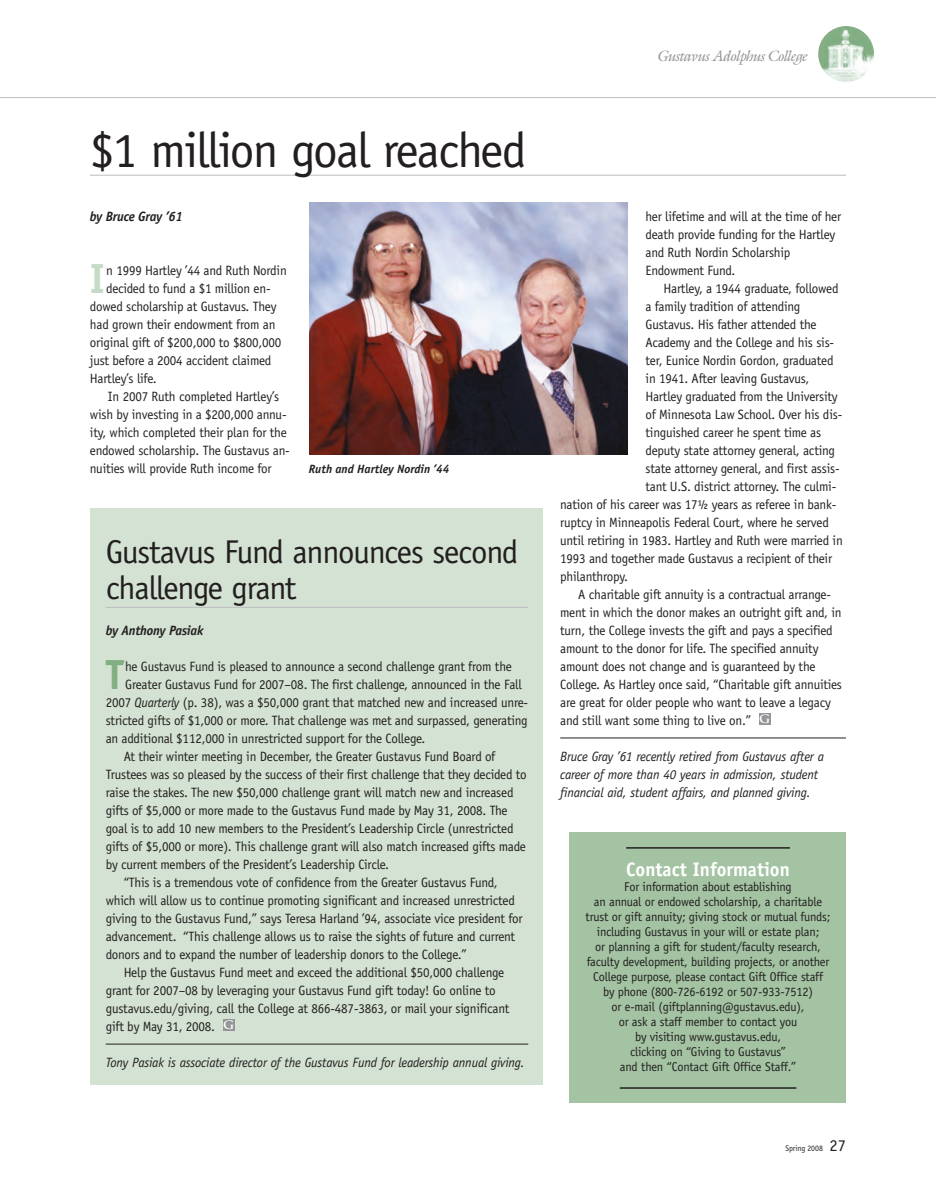
<style>
.page{position:relative;width:936px;height:1193px;background:#fff}
.page>*{position:absolute;margin:0;border:0;box-sizing:border-box;transform-origin:0 0}
.t1{font:49.5px "Officina Sans";letter-spacing:-.035em;color:#231f20}
.t2{font:700 42.15px "Officina Sans";color:#c6dbc6}
.t3{font:700 42.15px "Officina Sans";color:#82af82}
.t4{font:33px/36px "Officina Sans";letter-spacing:-.035em;color:#231f20}
.t5{font:700 19.5px "Officina Sans";color:#fff}
.t6{font:italic 15px "Galliard";letter-spacing:-.045em;color:#939598}
.t7{font:13.5px/18px "Officina Sans";letter-spacing:-.015em;color:#231f20}
.t8{font:italic 13.5px/18px "Officina Sans";letter-spacing:-.015em;color:#231f20}
.t9{font:italic 700 13.5px "Officina Sans";letter-spacing:-.015em;color:#231f20}
.t10{font:12.75px/15px "Officina Sans";letter-spacing:-.015em;color:#231f20;text-align:center}
.t11{font:italic 700 12px "Officina Sans";color:#231f20}
.t12{font:700 11.4px "Trajan";color:#fff;scale:1.1 1}
.t13{font:8.25px "Officina Sans";color:#231f20;scale:.95 1}
.s1{font-style:italic}
.s2{font-size:16.5px}
</style>
<div class="page">
<img style="left:818px;top:26px;width:56px;height:56px;border-radius:50%">
<hr style="left:0;top:97px;width:936px;height:1px;background:#bcbdc0">
<hr style="left:560px;top:737px;width:286px;height:1px;background:#231f20">
<div style="left:759px;top:713px;width:12px;height:11px;background:#939598"></div>
<hr style="left:90px;top:175px;width:756px;height:1px;background:#bcbdc0">
<img style="left:309px;top:203px;width:319px;height:252px">
<div style="left:90px;top:508px;width:452px;height:576px;background:#d3e2d2"></div>
<hr style="left:106px;top:1043px;width:422px;height:1px;background:#231f20">
<div style="left:223px;top:1019px;width:12px;height:11px;background:#939598"></div>
<hr style="left:106px;top:607px;width:422px;height:1px;background:#bcbdc0">
<div style="left:569px;top:832px;width:277px;height:270px;background:#a3c3a2"></div>
<hr style="left:626px;top:847px;width:164px;height:1px;background:#231f20">
<hr style="left:620px;top:1087px;width:176px;height:1px;background:#231f20">
<h1 class="t1" style="left:90px;top:131px;width:438px">$1 million goal reached</h1>
<p class="t9" style="left:90px;top:211px;width:94px">by Bruce Gray ’61</p>
<h2 class="t2" style="left:90px;top:262px;width:17px">I</h2>
<p class="t7" style="left:106px;top:262px;width:182px">n 1999 Hartley ’44 and Ruth Nordin</p>
<p class="t7" style="left:106px;top:280px;width:166px">decided to fund a $1 million en-</p>
<p class="t7" style="left:90px;top:298px;width:188px">dowed scholarship at Gustavus. They</p>
<p class="t7" style="left:90px;top:316px;width:187px">had grown their endowment from an</p>
<p class="t7" style="left:90px;top:334px;width:193px">original gift of $200,000 to $800,000</p>
<p class="t7" style="left:90px;top:352px;width:183px">just before a 2004 accident claimed</p>
<p class="t7" style="left:90px;top:370px;width:68px">Hartley’s life.</p>
<p class="t7" style="left:108px;top:388px;width:173px">In 2007 Ruth completed Hartley’s</p>
<p class="t7" style="left:90px;top:406px;width:198px">wish by investing in a $200,000 annu-</p>
<p class="t7" style="left:90px;top:424px;width:198px">ity, which completed their plan for the</p>
<p class="t7" style="left:90px;top:442px;width:201px">endowed scholarship. The Gustavus an-</p>
<p class="t7" style="left:90px;top:460px;width:183px">nuities will provide Ruth income for</p>
<p class="t11" style="left:309px;top:464px;width:142px">Ruth and Hartley Nordin ’44</p>
<h3 class="t4" style="left:106px;top:536px;width:414px">Gustavus Fund announces second challenge grant</h3>
<p class="t9" style="left:106px;top:625px;width:99px">by Anthony Pasiak</p>
<h2 class="t3" style="left:106px;top:658px;width:20px">T</h2>
<p class="t7" style="left:125px;top:658px;width:388px">he Gustavus Fund is pleased to announce a second challenge grant from the</p>
<p class="t7" style="left:125px;top:676px;width:398px">Greater Gustavus Fund for 2007–08. The first challenge, announced in the Fall</p>
<p class="t7" style="left:106px;top:694px;width:424px">2007 <span class="s1">Quarterly</span> (p. 38), was a $50,000 grant that matched new and increased unre-</p>
<p class="t7" style="left:106px;top:712px;width:424px">stricted gifts of $1,000 or more. That challenge was met and surpassed, generating</p>
<p class="t7" style="left:106px;top:730px;width:321px">an additional $112,000 in unrestricted support for the College.</p>
<p class="t7" style="left:124px;top:748px;width:373px">At their winter meeting in December, the Greater Gustavus Fund Board of</p>
<p class="t7" style="left:106px;top:766px;width:423px">Trustees was so pleased by the success of their first challenge that they decided to</p>
<p class="t7" style="left:106px;top:784px;width:409px">raise the stakes. The new $50,000 challenge grant will match new and increased</p>
<p class="t7" style="left:106px;top:802px;width:404px">gifts of $5,000 or more made to the Gustavus Fund made by May 31, 2008. The</p>
<p class="t7" style="left:106px;top:820px;width:409px">goal is to add 10 new members to the President’s Leadership Circle (unrestricted</p>
<p class="t7" style="left:106px;top:838px;width:422px">gifts of $5,000 or more). This challenge grant will also match increased gifts made</p>
<p class="t7" style="left:106px;top:856px;width:285px">by current members of the President’s Leadership Circle.</p>
<p class="t7" style="left:124px;top:874px;width:376px">“This is a tremendous vote of confidence from the Greater Gustavus Fund,</p>
<p class="t7" style="left:106px;top:892px;width:411px">which will allow us to continue promoting significant and increased unrestricted</p>
<p class="t7" style="left:106px;top:910px;width:418px">giving to the Gustavus Fund,” says Teresa Harland ’94, associate vice president for</p>
<p class="t7" style="left:106px;top:928px;width:411px">advancement. “This challenge allows us to raise the sights of future and current</p>
<p class="t7" style="left:106px;top:946px;width:363px">donors and to expand the number of leadership donors to the College.”</p>
<p class="t7" style="left:124px;top:964px;width:382px">Help the Gustavus Fund meet and exceed the additional $50,000 challenge</p>
<p class="t7" style="left:106px;top:982px;width:391px">grant for 2007–08 by leveraging your Gustavus Fund gift today! Go online to</p>
<p class="t7" style="left:106px;top:1000px;width:405px">gustavus.edu/giving, call the College at 866-487-3863, or mail your significant</p>
<p class="t7" style="left:106px;top:1018px;width:111px">gift by May 31, 2008.</p>
<p class="t8" style="left:106px;top:1054px;width:420px">Tony Pasiak is associate director of the Gustavus Fund for leadership annual giving.</p>
<p class="t12" style="left:223px;top:1018px;width:12px">G</p>
<p class="t6" style="left:657px;top:50px;width:152px">Gustavus Adolphus College</p>
<p class="t7" style="left:646px;top:208px;width:197px">her lifetime and will at the time of her death provide funding for the Hartley and Ruth Nordin Scholarship<br>Endowment Fund.</p>
<p class="t7" style="left:664px;top:280px;width:177px">Hartley, a 1944 graduate, followed</p>
<p class="t7" style="left:646px;top:298px;width:156px">a family tradition of attending</p>
<p class="t7" style="left:646px;top:316px;width:172px">Gustavus. His father attended the</p>
<p class="t7" style="left:646px;top:334px;width:190px">Academy and the College and his sis-</p>
<p class="t7" style="left:646px;top:352px;width:190px">ter, Eunice Nordin Gordon, graduated</p>
<p class="t7" style="left:646px;top:370px;width:165px">in 1941. After leaving Gustavus,</p>
<p class="t7" style="left:646px;top:388px;width:194px">Hartley graduated from the University</p>
<p class="t7" style="left:646px;top:406px;width:198px">of Minnesota Law School. Over his dis-</p>
<p class="t7" style="left:646px;top:424px;width:177px">tinguished career he spent time as</p>
<p class="t7" style="left:646px;top:442px;width:191px">deputy state attorney general, acting</p>
<p class="t7" style="left:646px;top:460px;width:196px">state attorney general, and first assis-</p>
<p class="t7" style="left:645px;top:478px;width:192px">tant U.S. district attorney. The culmi-</p>
<p class="t7" style="left:560px;top:496px;width:278px">nation of his career was 17½ years as referee in bank-</p>
<p class="t7" style="left:560px;top:514px;width:270px">ruptcy in Minneapolis Federal Court, where he served</p>
<p class="t7" style="left:560px;top:532px;width:284px">until retiring in 1983. Hartley and Ruth were married in</p>
<p class="t7" style="left:560px;top:550px;width:273px">1993 and together made Gustavus a recipient of their</p>
<p class="t7" style="left:560px;top:568px;width:69px">philanthropy.</p>
<p class="t7" style="left:578px;top:586px;width:254px">A charitable gift annuity is a contractual arrange-</p>
<p class="t7" style="left:560px;top:604px;width:283px">ment in which the donor makes an outright gift and, in</p>
<p class="t7" style="left:560px;top:622px;width:274px">turn, the College invests the gift and pays a specified</p>
<p class="t7" style="left:560px;top:640px;width:260px">amount to the donor for life. The specified annuity</p>
<p class="t7" style="left:560px;top:658px;width:257px">amount does not change and is guaranteed by the</p>
<p class="t7" style="left:560px;top:676px;width:283px">College. As Hartley once said, “Charitable gift annuities</p>
<p class="t7" style="left:560px;top:694px;width:272px">are great for older people who want to leave a legacy</p>
<p class="t7" style="left:560px;top:712px;width:192px">and still want some thing to live on.”</p>
<p class="t8" style="left:560px;top:748px;width:265px">Bruce Gray ’61 recently retired from Gustavus after a career of more than 40 years in admission, student financial aid, student affairs, and planned giving.</p>
<p class="t12" style="left:759px;top:712px;width:12px">G</p>
<h3 class="t5" style="left:626px;top:861px;width:165px">Contact Information</h3>
<p class="t10" style="left:586px;top:880px;width:246px">For information about establishing<br>an annual or endowed scholarship, a charitable trust or gift annuity; giving stock or mutual funds; including Gustavus in your will or estate plan;<br>or planning a gift for student/faculty research, faculty development, building projects, or another College purpose, please contact Gift Office staff<br>by phone (800-726-6192 or 507-933-7512)<br>or e-mail (giftplanning@gustavus.edu),<br>or ask a staff member to contact you<br>by visiting www.gustavus.edu,<br>clicking on “Giving to Gustavus”<br>and then “Contact Gift Office Staff.”</p>
<p class="t13" style="left:785px;top:1144px;width:65px">Spring 2008 <span class="s2">27</span></p>
</div>
